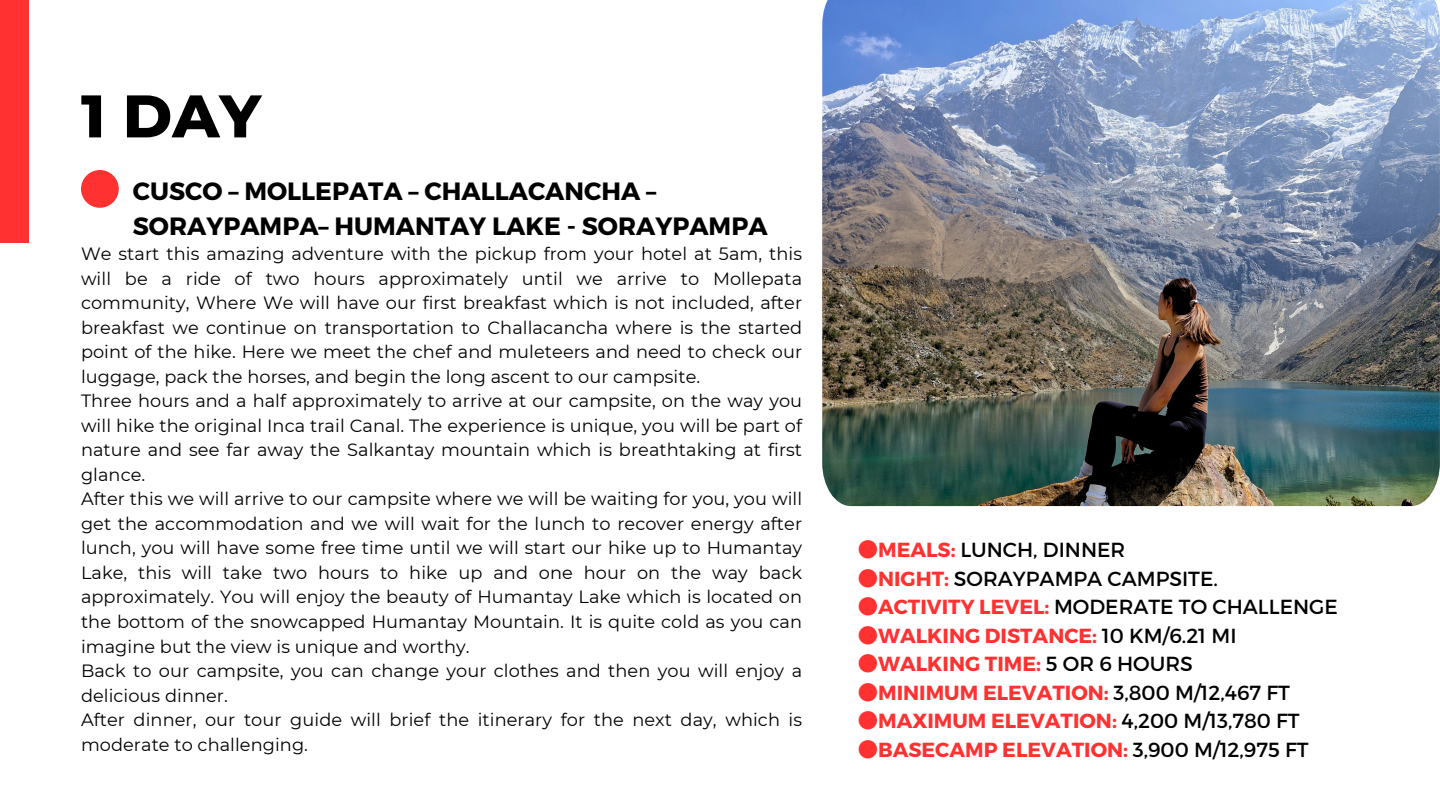
<style>
.page{position:relative;width:1440px;height:810px;background:#fff}
.page>*{position:absolute;margin:0;border:0;box-sizing:border-box;transform-origin:0 0}
.t1{font:800 60px "Montserrat";color:#000}
.t2{font:700 25px/34.5px "Montserrat";color:#000}
.t3{font:700 20.4px "Montserrat";color:#ff3131}
.t4{font:20.4px "Montserrat";color:#000}
.t5{font:17.7px/24.5px "Montserrat";letter-spacing:.005em;color:#000;text-align:justify}
.s1{font-family:"Noto Sans CJ Ksc";font-weight:700;color:#ff3131}
.s2{font-weight:700;color:#ff3131}
.s3{font-family:"Noto Sans CJ Ksc"}
.s4{font-weight:400;color:#000}
</style>
<div class="page">
<div style="left:0;top:0;width:29px;height:243px;background:#ff3131"></div>
<img style="left:822px;top:0;width:618px;height:506px">
<div style="left:81px;top:170px;width:38px;height:38px;background:#ff3131;border-radius:50%"></div>
<h1 class="t1" style="left:81px;top:79px;width:182px">1 DAY</h1>
<h2 class="t2" style="left:133px;top:173px;width:636px">CUSCO – MOLLEPATA – CHALLACANCHA –<br>SORAYPAMPA– HUMANTAY LAKE - SORAYPAMPA</h2>
<p class="t5" style="left:81px;top:242px;width:723px">We start this amazing adventure with the pickup from your hotel at 5am, this will be a ride of two hours approximately until we arrive to Mollepata community, Where We will have our first breakfast which is not included, after breakfast we continue on transportation to Challacancha where is the started point of the hike. Here we meet the chef and muleteers and need to check our luggage, pack the horses, and begin the long ascent to our campsite.</p>
<p class="t5" style="left:81px;top:389px;width:723px">Three hours and a half approximately to arrive at our campsite, on the way you will hike the original Inca trail Canal. The experience is unique, you will be part of nature and see far away the Salkantay mountain which is breathtaking at first glance.</p>
<p class="t5" style="left:81px;top:487px;width:723px">After this we will arrive to our campsite where we will be waiting for you, you will get the accommodation and we will wait for the lunch to recover energy after lunch, you will have some free time until we will start our hike up to Humantay Lake, this will take two hours to hike up and one hour on the way back approximately. You will enjoy the beauty of Humantay Lake which is located on the bottom of the snowcapped Humantay Mountain. It is quite cold as you can imagine but the view is unique and worthy.</p>
<p class="t5" style="left:81px;top:658px;width:723px">Back to our campsite, you can change your clothes and then you will enjoy a delicious dinner.</p>
<h3 class="t5" style="left:81px;top:707px;width:723px">After dinner, our tour guide will brief the itinerary for the next day, which is moderate to challenging.</h3>
<p class="t4" style="left:858px;top:537px;width:269px"><span class="s1">●</span><span class="s2">MEALS:</span> LUNCH, DINNER</p>
<p class="t4" style="left:858px;top:565px;width:362px"><span class="s1">●</span><span class="s2">NIGHT:</span> SORAYPAMPA CAMPSITE.</p>
<p class="t4" style="left:858px;top:594px;width:482px"><span class="s1">●</span><span class="s2">ACTIVITY LEVEL:</span> MODERATE TO CHALLENGE</p>
<p class="t3" style="left:858px;top:622px;width:380px"><span class="s3">●</span>WALKING DISTANCE: <span class="s4">10 KM/6.21 MI</span></p>
<p class="t3" style="left:858px;top:651px;width:337px"><span class="s3">●</span>WALKING TIME: <span class="s4">5 OR 6 HOURS</span></p>
<p class="t3" style="left:858px;top:679px;width:434px"><span class="s3">●</span>MINIMUM ELEVATION: <span class="s4">3,800 M/12,467 FT</span></p>
<p class="t3" style="left:858px;top:708px;width:444px"><span class="s3">●</span>MAXIMUM ELEVATION: <span class="s4">4,200 M/13,780 FT</span></p>
<p class="t3" style="left:858px;top:736px;width:452px"><span class="s3">●</span>BASECAMP ELEVATION: <span class="s4">3,900 M/12,975 FT</span></p>
</div>
